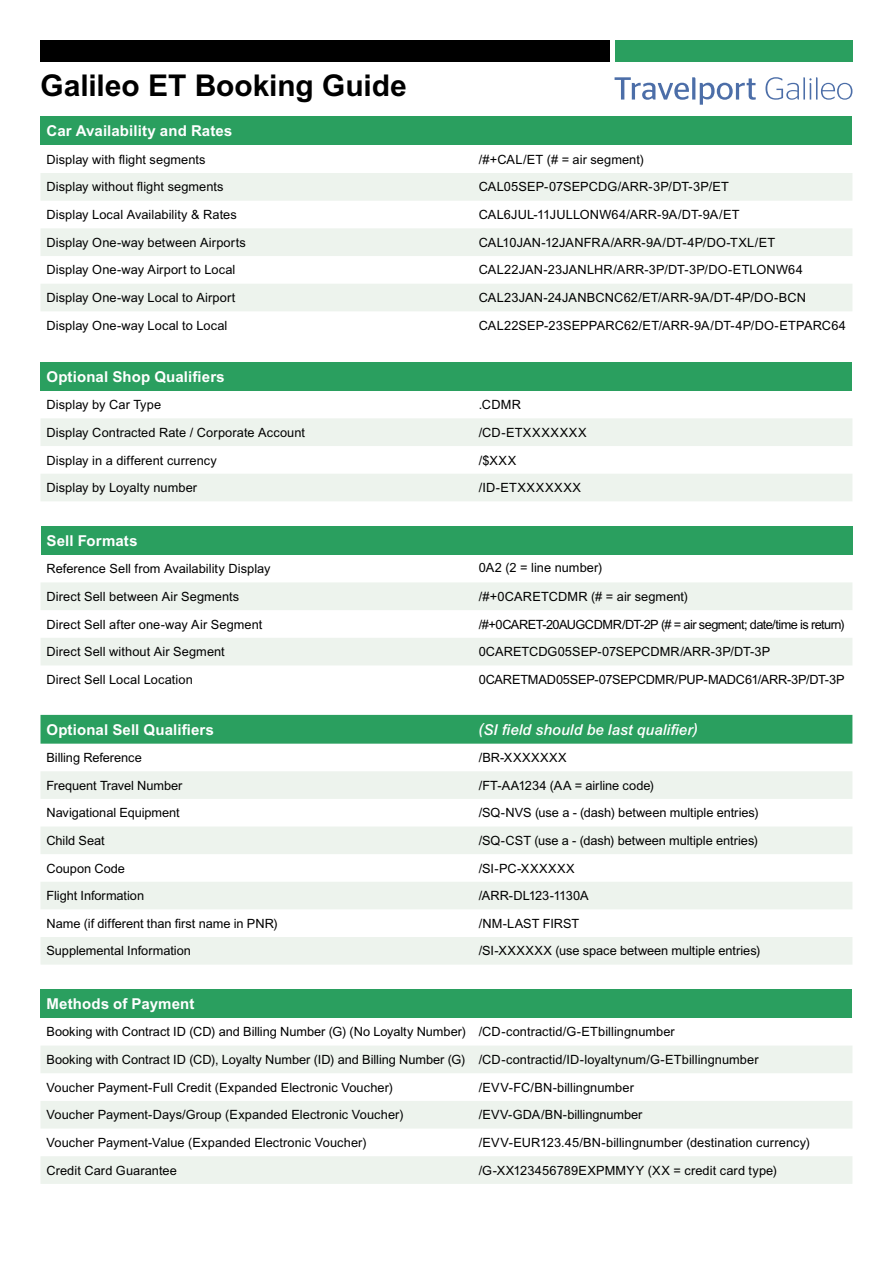
<style>
.page{position:relative;width:893px;height:1263px;background:#fff}
.page>*{position:absolute;margin:0;border:0;box-sizing:border-box;transform-origin:0 0}
.t1{font:700 30px "Arial MT Std";letter-spacing:-.005em;color:#000}
.t2{font:700 15px "Arial MT Std";letter-spacing:.005em;color:#fff}
.t3{font:italic 500 15px "Arial MT Std";letter-spacing:.005em;color:#fff}
.t4{font:12.75px/27.6px "Arial MT Std";letter-spacing:.005em;color:#000}
.t5{font:12.75px "Arial MT Std";letter-spacing:-.045em;color:#000}
.t6{font:12.75px "Arial MT Std";letter-spacing:-.015em;color:#000}
.t7{font:12.75px "Arial MT Std";letter-spacing:.055em;color:#000}
.t8{font:12.75px "Arial MT Std";letter-spacing:.045em;color:#000}
</style>
<div class="page">
<div style="left:40px;top:117px;width:812px;height:28px;background:#2a9f5f"></div>
<svg style="left:41px;top:173px;width:811px;height:138px;fill:#edf3ed"></svg>
<div style="left:40px;top:362px;width:812px;height:29px;background:#2a9f5f"></div>
<svg style="left:41px;top:418px;width:811px;height:83px;fill:#edf3ed"></svg>
<div style="left:41px;top:526px;width:811px;height:29px;background:#2a9f5f"></div>
<svg style="left:41px;top:582px;width:811px;height:83px;fill:#edf3ed"></svg>
<div style="left:40px;top:715px;width:812px;height:29px;background:#2a9f5f"></div>
<svg style="left:41px;top:771px;width:811px;height:194px;fill:#edf3ed"></svg>
<div style="left:615px;top:40px;width:237px;height:22px;background:#2a9f5f"></div>
<div style="left:40px;top:40px;width:570px;height:22px;background:#000"></div>
<div style="left:40px;top:989px;width:812px;height:29px;background:#2a9f5f"></div>
<svg style="left:41px;top:1046px;width:811px;height:138px;fill:#edf3ed"></svg>
<svg style="left:615px;top:77px;width:141px;height:28px"></svg>
<svg style="left:765px;top:77px;width:87px;height:23px"></svg>
<h1 class="t1" style="left:40px;top:67px;width:368px">Galileo ET Booking Guide</h1>
<p class="t2" style="left:46px;top:122px;width:187px">Car Availability and Rates</p>
<p class="t4" style="left:46px;top:145px;width:161px">Display with flight segments</p>
<p class="t4" style="left:479px;top:145px;width:167px">/#+CAL/ET (# = air segment)</p>
<p class="t4" style="left:46px;top:173px;width:179px">Display without flight segments</p>
<p class="t4" style="left:479px;top:173px;width:252px">CAL05SEP-07SEPCDG/ARR-3P/DT-3P/ET</p>
<p class="t4" style="left:46px;top:201px;width:192px">Display Local Availability &amp; Rates</p>
<p class="t4" style="left:479px;top:201px;width:262px">CAL6JUL-11JULLONW64/ARR-9A/DT-9A/ET</p>
<p class="t4" style="left:46px;top:228px;width:201px">Display One-way between Airports</p>
<p class="t4" style="left:479px;top:228px;width:298px">CAL10JAN-12JANFRA/ARR-9A/DT-4P/DO-TXL/ET</p>
<p class="t4" style="left:46px;top:256px;width:190px">Display One-way Airport to Local</p>
<p class="t4" style="left:479px;top:256px;width:326px">CAL22JAN-23JANLHR/ARR-3P/DT-3P/DO-ETLONW64</p>
<p class="t4" style="left:46px;top:284px;width:190px">Display One-way Local to Airport</p>
<p class="t4" style="left:479px;top:284px;width:329px">CAL23JAN-24JANBCNC62/ET/ARR-9A/DT-4P/DO-BCN</p>
<p class="t4" style="left:46px;top:311px;width:182px">Display One-way Local to Local</p>
<p class="t4" style="left:479px;top:311px;width:369px">CAL22SEP-23SEPPARC62/ET/ARR-9A/DT-4P/DO-ETPARC64</p>
<p class="t2" style="left:46px;top:368px;width:180px">Optional Shop Qualifiers</p>
<p class="t4" style="left:46px;top:391px;width:116px">Display by Car Type</p>
<p class="t4" style="left:479px;top:391px;width:44px">.CDMR</p>
<p class="t4" style="left:46px;top:418px;width:260px">Display Contracted Rate / Corporate Account</p>
<p class="t7" style="left:479px;top:425px;width:109px">/CD-ETXXXXXXX</p>
<p class="t4" style="left:46px;top:446px;width:172px">Display in a different currency</p>
<p class="t4" style="left:479px;top:446px;width:39px">/$XXX</p>
<p class="t4" style="left:46px;top:474px;width:152px">Display by Loyalty number</p>
<p class="t7" style="left:479px;top:480px;width:104px">/ID-ETXXXXXXX</p>
<p class="t2" style="left:47px;top:532px;width:92px">Sell Formats</p>
<p class="t4" style="left:47px;top:555px;width:226px">Reference Sell from Availability Display</p>
<p class="t4" style="left:479px;top:554px;width:125px">0A2 (2 = line number)</p>
<p class="t4" style="left:47px;top:583px;width:194px">Direct Sell between Air Segments</p>
<p class="t4" style="left:479px;top:583px;width:211px">/#+0CARETCDMR (# = air segment)</p>
<p class="t4" style="left:47px;top:610px;width:217px">Direct Sell after one-way Air Segment</p>
<p class="t5" style="left:479px;top:617px;width:368px">/#+0CARET-20AUGCDMR/DT-2P (# = air segment; date/time is return)</p>
<p class="t4" style="left:47px;top:638px;width:180px">Direct Sell without Air Segment</p>
<p class="t4" style="left:479px;top:638px;width:293px">0CARETCDG05SEP-07SEPCDMR/ARR-3P/DT-3P</p>
<p class="t4" style="left:47px;top:666px;width:148px">Direct Sell Local Location</p>
<p class="t6" style="left:479px;top:672px;width:367px">0CARETMAD05SEP-07SEPCDMR/PUP-MADC61/ARR-3P/DT-3P</p>
<p class="t2" style="left:46px;top:721px;width:169px">Optional Sell Qualifiers</p>
<p class="t3" style="left:479px;top:721px;width:221px">(SI field should be last qualifier)</p>
<p class="t4" style="left:46px;top:744px;width:97px">Billing Reference</p>
<p class="t8" style="left:479px;top:750px;width:90px">/BR-XXXXXXX</p>
<p class="t4" style="left:46px;top:771px;width:138px">Frequent Travel Number</p>
<p class="t4" style="left:479px;top:771px;width:177px">/FT-AA1234 (AA = airline code)</p>
<p class="t4" style="left:46px;top:799px;width:135px">Navigational Equipment</p>
<p class="t4" style="left:479px;top:799px;width:281px">/SQ-NVS (use a - (dash) between multiple entries)</p>
<p class="t4" style="left:46px;top:827px;width:60px">Child Seat</p>
<p class="t4" style="left:479px;top:827px;width:281px">/SQ-CST (use a - (dash) between multiple entries)</p>
<p class="t4" style="left:46px;top:854px;width:80px">Coupon Code</p>
<p class="t8" style="left:479px;top:861px;width:98px">/SI-PC-XXXXXX</p>
<p class="t4" style="left:46px;top:882px;width:99px">Flight Information</p>
<p class="t4" style="left:479px;top:882px;width:111px">/ARR-DL123-1130A</p>
<p class="t4" style="left:46px;top:909px;width:233px">Name (if different than first name in PNR)</p>
<p class="t4" style="left:479px;top:909px;width:102px">/NM-LAST FIRST</p>
<p class="t4" style="left:46px;top:937px;width:146px">Supplemental Information</p>
<p class="t4" style="left:479px;top:937px;width:283px">/SI-XXXXXX (use space between multiple entries)</p>
<p class="t2" style="left:46px;top:995px;width:149px">Methods of Payment</p>
<p class="t4" style="left:46px;top:1018px;width:714px">Booking with Contract ID (CD) and Billing Number (G) (No Loyalty Number) /CD-contractid/G-ETbillingnumber<br>Booking with Contract ID (CD), Loyalty Number (ID) and Billing Number (G) /CD-contractid/ID-loyaltynum/G-ETbillingnumber<br>Voucher Payment-Full Credit (Expanded Electronic Voucher)</p>
<p class="t4" style="left:479px;top:1073px;width:157px">/EVV-FC/BN-billingnumber</p>
<p class="t4" style="left:46px;top:1101px;width:359px">Voucher Payment-Days/Group (Expanded Electronic Voucher)</p>
<p class="t4" style="left:479px;top:1101px;width:165px">/EVV-GDA/BN-billingnumber</p>
<p class="t4" style="left:46px;top:1129px;width:322px">Voucher Payment-Value (Expanded Electronic Voucher)</p>
<p class="t4" style="left:479px;top:1129px;width:333px">/EVV-EUR123.45/BN-billingnumber (destination currency)</p>
<p class="t4" style="left:46px;top:1156px;width:132px">Credit Card Guarantee</p>
<p class="t4" style="left:479px;top:1156px;width:300px">/G-XX123456789EXPMMYY (XX = credit card type)</p>
</div>
